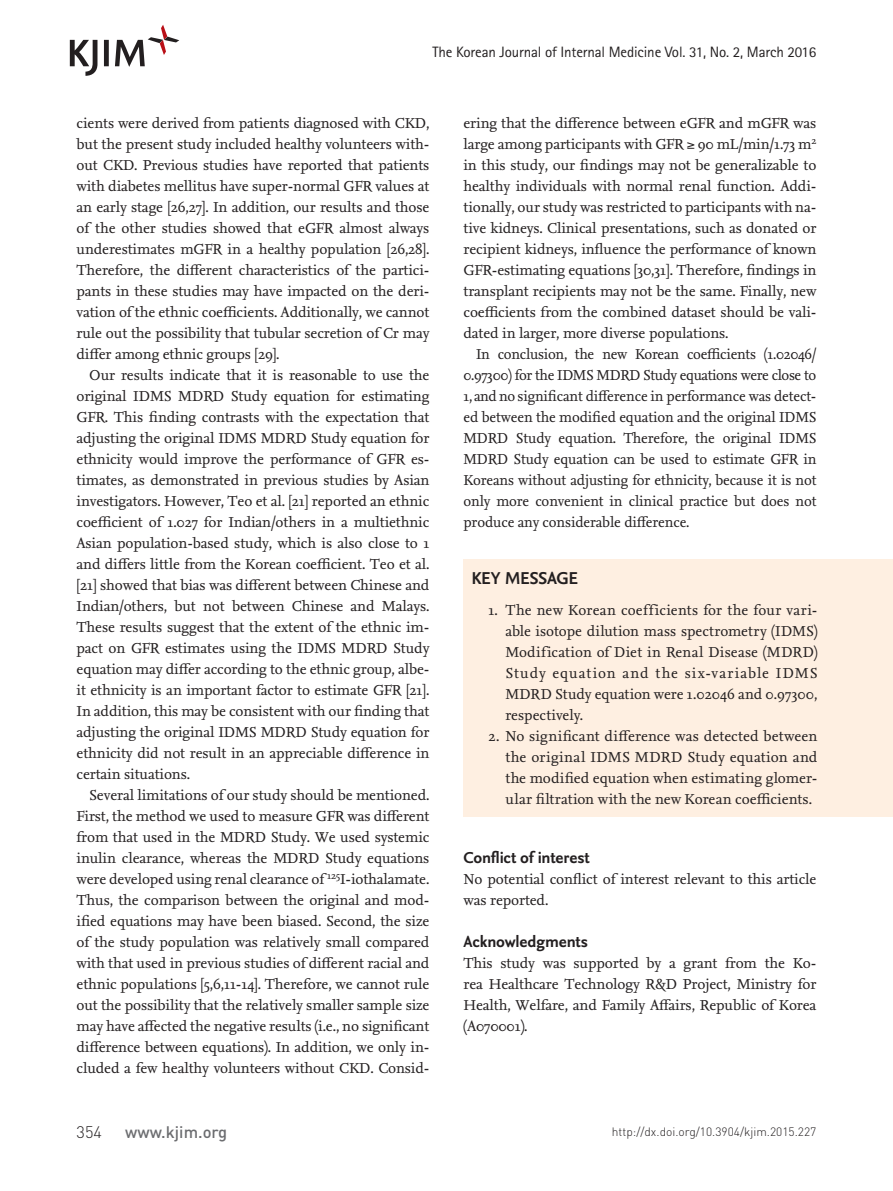
<style>
.page{position:relative;width:893px;height:1191px;background:#fff}
.page>*{position:absolute;margin:0;border:0;box-sizing:border-box;transform-origin:0 0}
.키메세지제목{font:700 18px "Nexus Sans";letter-spacing:-.02em;color:#231f20}
.제목2{font:700 16.5px "Nexus Sans";letter-spacing:-.01em;color:#231f20}
.t1{font:500 16.5px "DIN Pro";color:#6c6d70}
.t2{font:300 16.5px "DIN Pro";color:#231f20}
.들였쓰기_본문{font:15px/21px "Nexus Serif";letter-spacing:-.01em;color:#231f20;text-align:justify}
.제목밑본문{font:15px/21px "Nexus Serif";letter-spacing:-.01em;color:#231f20}
.t3{font:15px "Rotis Sans Serif Std";letter-spacing:-.01em;color:#231f20}
.t4{font:300 12px "DIN Pro";color:#231f20}
</style>
<div class="page">
<svg style="left:70px;top:25px;width:109px;height:51px"></svg>
<div style="left:463px;top:559px;width:429px;height:257px;background:#feefe1"></div>
<p class="t3" style="left:433px;top:43px;width:385px">The Korean Journal of Internal Medicine Vol. 31, No. 2, March 2016</p>
<p class="들였쓰기_본문" style="left:77px;top:112px;width:354px">cients were derived from patients diagnosed with CKD, but the present study included healthy volunteers with&shy;out CKD. Previous studies have reported that patients with diabetes mellitus have super-normal GFR values at an early stage [26,27]. In addition, our results and those of the other studies showed that eGFR almost always underestimates mGFR in a healthy population [26,28].<br>Therefore, the different characteristics of the partici&shy;pants in these studies may have impacted on the deri&shy;vation of the ethnic coefficients. Additionally, we cannot rule out the possibility that tubular secretion of Cr may differ among ethnic groups [29].</p>
<p class="들였쓰기_본문" style="left:77px;top:364px;width:354px;text-indent:13px">Our results indicate that it is reasonable to use the original IDMS MDRD Study equation for estimating GFR. This finding contrasts with the expectation that adjusting the original IDMS MDRD Study equation for ethnicity would improve the performance of GFR es&shy;timates, as demonstrated in previous studies by Asian investigators. However, Teo et al. [21] reported an ethnic coefficient of 1.027 for Indian/others in a multiethnic Asian population-based study, which is also close to 1 and differs little from the Korean coefficient. Teo et al. [21] showed that bias was different between Chinese and Indian/others, but not between Chinese and Malays.<br>These results suggest that the extent of the ethnic im&shy;pact on GFR estimates using the IDMS MDRD Study equation may differ according to the ethnic group, albe&shy;it ethnicity is an important factor to estimate GFR [21].<br>In addition, this may be consistent with our finding that adjusting the original IDMS MDRD Study equation for ethnicity did not result in an appreciable difference in certain situations.</p>
<p class="들였쓰기_본문" style="left:77px;top:784px;width:354px;text-indent:13px">Several limitations of our study should be mentioned.<br>First, the method we used to measure GFR was different from that used in the MDRD Study. We used systemic inulin clearance, whereas the MDRD Study equations were developed using renal clearance of <sup>125</sup>I-iothalamate.<br>Thus, the comparison between the original and mod&shy;ified equations may have been biased. Second, the size of the study population was relatively small compared with that used in previous studies of different racial and ethnic populations [5,6,11-14]. Therefore, we cannot rule out the possibility that the relatively smaller sample size may have affected the negative results (i.e., no significant difference between equations). In addition, we only in&shy;cluded a few healthy volunteers without CKD. Consid-</p>
<p class="t2" style="left:77px;top:1120px;width:27px">354</p>
<p class="t1" style="left:125px;top:1120px;width:104px">www.kjim.org</p>
<p class="들였쓰기_본문" style="left:463px;top:112px;width:354px">ering that the difference between eGFR and mGFR was large among participants with GFR ≥ 90 mL/min/1.73 m<sup>2 </sup>in this study, our findings may not be generalizable to healthy individuals with normal renal function. Addi&shy;tionally, our study was restricted to participants with na&shy;tive kidneys. Clinical presentations, such as donated or recipient kidneys, influence the performance of known GFR-estimating equations [30,31]. Therefore, findings in transplant recipients may not be the same. Finally, new coefficients from the combined dataset should be vali&shy;dated in larger, more diverse populations.</p>
<p class="들였쓰기_본문" style="left:463px;top:343px;width:355px;text-indent:13px">In conclusion, the new Korean coefficients (1.02046/ 0.97300) for the IDMS MDRD Study equations were close to 1, and no significant difference in performance was detect&shy;ed between the modified equation and the original IDMS MDRD Study equation. Therefore, the original IDMS MDRD Study equation can be used to estimate GFR in Koreans without adjusting for ethnicity, because it is not only more convenient in clinical practice but does not produce any considerable difference.</p>
<p class="키메세지제목" style="left:471px;top:566px;width:108px">KEY MESSAGE</p>
<p class="들였쓰기_본문" style="left:505px;top:599px;width:314px;text-indent:-17px">1. The new Korean coefficients for the four vari&shy;able isotope dilution mass spectrometry (IDMS)<br>Modification of Diet in Renal Disease (MDRD)<br>Study equation and the six-variable IDMS MDRD Study equation were 1.02046 and 0.97300, respectively.</p>
<p class="들였쓰기_본문" style="left:505px;top:725px;width:314px;text-indent:-17px">2. No significant difference was detected between the original IDMS MDRD Study equation and the modified equation when estimating glomer&shy;ular filtration with the new Korean coefficients.</p>
<p class="제목2" style="left:463px;top:847px;width:128px">Conflict of interest</p>
<p class="제목밑본문" style="left:463px;top:868px;width:354px">No potential conflict of interest relevant to this article was reported.</p>
<p class="제목2" style="left:463px;top:931px;width:126px">Acknowledgments</p>
<p class="제목밑본문" style="left:463px;top:952px;width:354px;text-align:justify">This study was supported by a grant from the Ko&shy;rea Healthcare Technology R&amp;D Project, Ministry for Health, Welfare, and Family Affairs, Republic of Korea (A070001).</p>
<p class="t4" style="left:612px;top:1123px;width:206px">http://dx.doi.org/10.3904/kjim.2015.227</p>
</div>
